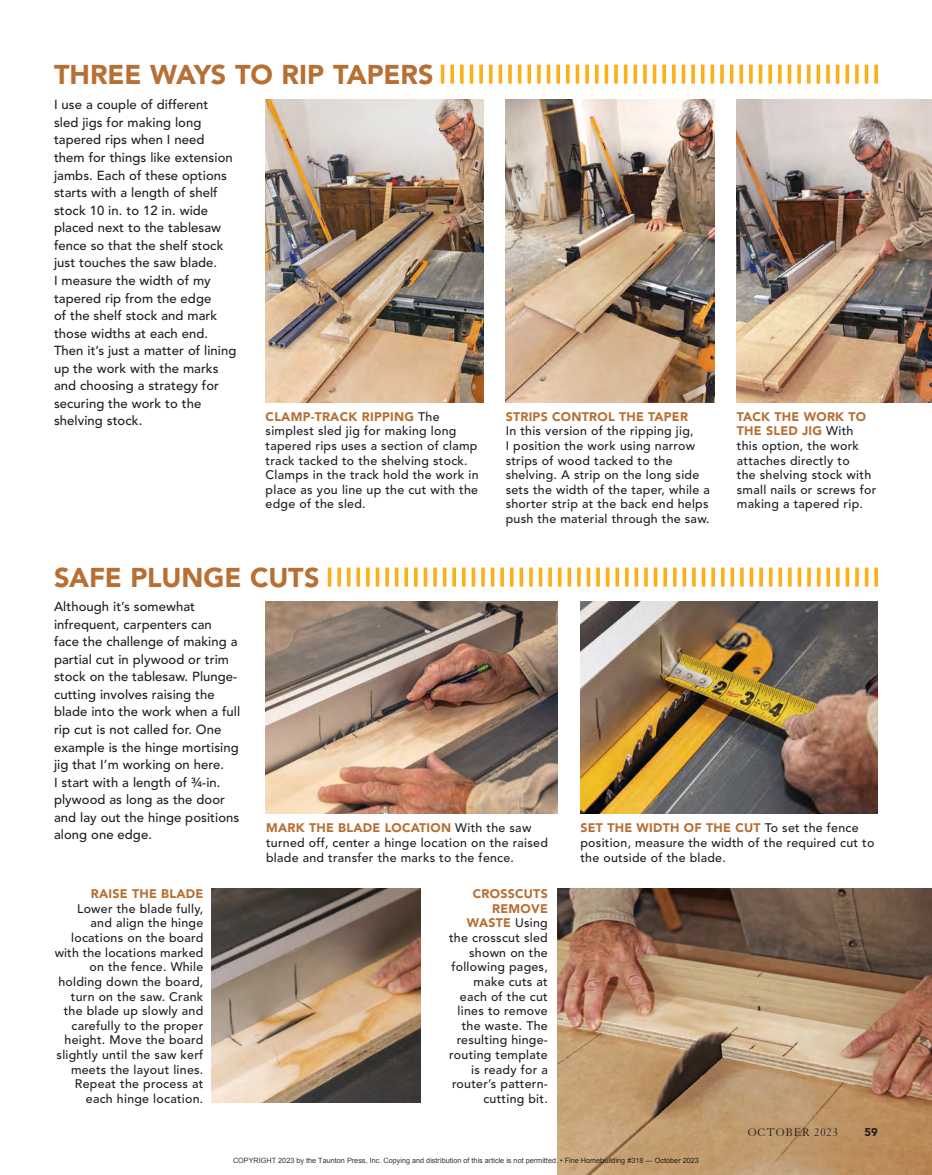
<style>
.page{position:relative;width:932px;height:1175px;background:#fff}
.page>*{position:absolute;margin:0;border:0;box-sizing:border-box;transform-origin:0 0}
.t1{font:900 27px "Avenir LT Std";color:#b76f33}
.t2{font:500 13.05px/17.5px "Avenir LT Std";letter-spacing:.005em;color:#221e1f}
.t3{font:500 12.3px/14.7px "Avenir LT Std";letter-spacing:.02em;color:#221e1f}
.t4{font:12px "Granjon LT Std";letter-spacing:.07em;color:#221e1f}
.t5{font:900 11.25px "Avenir LT Std";color:#221e1f}
.t6{font:7.2px "Arial";color:rgb(0 0 0/.8)}
.s1{font-weight:900;color:#b76f33}
</style>
<div class="page">
<img style="left:266px;top:601px;width:291px;height:212px">
<img style="left:580px;top:601px;width:297px;height:212px">
<img style="left:212px;top:888px;width:208px;height:214px">
<img style="left:557px;top:888px;width:375px;height:286px">
<hr style="left:441px;top:65px;width:3px;height:19px;background:#fcaf16">
<svg style="left:450px;top:65px;width:4px;height:19px"></svg>
<hr style="left:460px;top:65px;width:3px;height:19px;background:#fcaf16">
<svg style="left:469px;top:65px;width:4px;height:19px"></svg>
<svg style="left:479px;top:65px;width:4px;height:19px"></svg>
<hr style="left:489px;top:65px;width:3px;height:19px;background:#fcaf16">
<svg style="left:498px;top:65px;width:4px;height:19px"></svg>
<svg style="left:508px;top:65px;width:4px;height:19px"></svg>
<hr style="left:518px;top:65px;width:3px;height:19px;background:#fcaf16">
<svg style="left:527px;top:65px;width:4px;height:19px"></svg>
<hr style="left:537px;top:65px;width:3px;height:19px;background:#fcaf16">
<svg style="left:546px;top:65px;width:4px;height:19px"></svg>
<svg style="left:556px;top:65px;width:4px;height:19px"></svg>
<hr style="left:566px;top:65px;width:3px;height:19px;background:#fcaf16">
<svg style="left:575px;top:65px;width:4px;height:19px"></svg>
<svg style="left:585px;top:65px;width:4px;height:19px"></svg>
<hr style="left:595px;top:65px;width:3px;height:19px;background:#fcaf16">
<svg style="left:604px;top:65px;width:4px;height:19px"></svg>
<hr style="left:614px;top:65px;width:3px;height:19px;background:#fcaf16">
<hr style="left:624px;top:65px;width:3px;height:19px;background:#fcaf16">
<svg style="left:633px;top:65px;width:4px;height:19px"></svg>
<hr style="left:643px;top:65px;width:3px;height:19px;background:#fcaf16">
<svg style="left:652px;top:65px;width:4px;height:19px"></svg>
<svg style="left:662px;top:65px;width:4px;height:19px"></svg>
<hr style="left:672px;top:65px;width:3px;height:19px;background:#fcaf16">
<svg style="left:681px;top:65px;width:4px;height:19px"></svg>
<svg style="left:691px;top:65px;width:4px;height:19px"></svg>
<hr style="left:701px;top:65px;width:3px;height:19px;background:#fcaf16">
<svg style="left:710px;top:65px;width:4px;height:19px"></svg>
<hr style="left:720px;top:65px;width:3px;height:19px;background:#fcaf16">
<svg style="left:729px;top:65px;width:4px;height:19px"></svg>
<svg style="left:739px;top:65px;width:4px;height:19px"></svg>
<hr style="left:749px;top:65px;width:3px;height:19px;background:#fcaf16">
<svg style="left:758px;top:65px;width:4px;height:19px"></svg>
<svg style="left:768px;top:65px;width:4px;height:19px"></svg>
<hr style="left:778px;top:65px;width:3px;height:19px;background:#fcaf16">
<svg style="left:787px;top:65px;width:4px;height:19px"></svg>
<hr style="left:797px;top:65px;width:3px;height:19px;background:#fcaf16">
<hr style="left:807px;top:65px;width:3px;height:19px;background:#fcaf16">
<svg style="left:816px;top:65px;width:4px;height:19px"></svg>
<hr style="left:826px;top:65px;width:3px;height:19px;background:#fcaf16">
<svg style="left:835px;top:65px;width:4px;height:19px"></svg>
<svg style="left:845px;top:65px;width:4px;height:19px"></svg>
<hr style="left:855px;top:65px;width:3px;height:19px;background:#fcaf16">
<svg style="left:864px;top:65px;width:4px;height:19px"></svg>
<hr style="left:874px;top:65px;width:3px;height:19px;background:#fcaf16">
<hr style="left:328px;top:567px;width:3px;height:19px;background:#fcaf16">
<svg style="left:337px;top:567px;width:4px;height:19px"></svg>
<hr style="left:347px;top:567px;width:3px;height:19px;background:#fcaf16">
<svg style="left:356px;top:567px;width:4px;height:19px"></svg>
<svg style="left:366px;top:567px;width:4px;height:19px"></svg>
<hr style="left:376px;top:567px;width:3px;height:19px;background:#fcaf16">
<svg style="left:385px;top:567px;width:4px;height:19px"></svg>
<hr style="left:395px;top:567px;width:3px;height:19px;background:#fcaf16">
<svg style="left:404px;top:567px;width:4px;height:19px"></svg>
<hr style="left:414px;top:567px;width:3px;height:19px;background:#fcaf16">
<svg style="left:423px;top:567px;width:4px;height:19px"></svg>
<svg style="left:433px;top:567px;width:4px;height:19px"></svg>
<hr style="left:443px;top:567px;width:3px;height:19px;background:#fcaf16">
<svg style="left:452px;top:567px;width:4px;height:19px"></svg>
<hr style="left:462px;top:567px;width:3px;height:19px;background:#fcaf16">
<svg style="left:471px;top:567px;width:4px;height:19px"></svg>
<svg style="left:481px;top:567px;width:4px;height:19px"></svg>
<hr style="left:491px;top:567px;width:3px;height:19px;background:#fcaf16">
<svg style="left:500px;top:567px;width:4px;height:19px"></svg>
<hr style="left:510px;top:567px;width:3px;height:19px;background:#fcaf16">
<svg style="left:519px;top:567px;width:4px;height:19px"></svg>
<hr style="left:529px;top:567px;width:3px;height:19px;background:#fcaf16">
<svg style="left:538px;top:567px;width:4px;height:19px"></svg>
<svg style="left:548px;top:567px;width:4px;height:19px"></svg>
<hr style="left:558px;top:567px;width:3px;height:19px;background:#fcaf16">
<svg style="left:567px;top:567px;width:4px;height:19px"></svg>
<hr style="left:577px;top:567px;width:3px;height:19px;background:#fcaf16">
<svg style="left:586px;top:567px;width:4px;height:19px"></svg>
<svg style="left:596px;top:567px;width:4px;height:19px"></svg>
<hr style="left:606px;top:567px;width:3px;height:19px;background:#fcaf16">
<svg style="left:615px;top:567px;width:4px;height:19px"></svg>
<hr style="left:625px;top:567px;width:3px;height:19px;background:#fcaf16">
<svg style="left:634px;top:567px;width:4px;height:19px"></svg>
<hr style="left:644px;top:567px;width:3px;height:19px;background:#fcaf16">
<svg style="left:653px;top:567px;width:4px;height:19px"></svg>
<svg style="left:663px;top:567px;width:4px;height:19px"></svg>
<hr style="left:673px;top:567px;width:3px;height:19px;background:#fcaf16">
<svg style="left:682px;top:567px;width:4px;height:19px"></svg>
<hr style="left:692px;top:567px;width:3px;height:19px;background:#fcaf16">
<svg style="left:701px;top:567px;width:4px;height:19px"></svg>
<svg style="left:711px;top:567px;width:4px;height:19px"></svg>
<hr style="left:721px;top:567px;width:3px;height:19px;background:#fcaf16">
<svg style="left:730px;top:567px;width:4px;height:19px"></svg>
<hr style="left:740px;top:567px;width:3px;height:19px;background:#fcaf16">
<svg style="left:749px;top:567px;width:4px;height:19px"></svg>
<hr style="left:759px;top:567px;width:3px;height:19px;background:#fcaf16">
<hr style="left:769px;top:567px;width:3px;height:19px;background:#fcaf16">
<svg style="left:778px;top:567px;width:4px;height:19px"></svg>
<hr style="left:788px;top:567px;width:3px;height:19px;background:#fcaf16">
<svg style="left:797px;top:567px;width:4px;height:19px"></svg>
<hr style="left:807px;top:567px;width:3px;height:19px;background:#fcaf16">
<svg style="left:816px;top:567px;width:4px;height:19px"></svg>
<svg style="left:826px;top:567px;width:4px;height:19px"></svg>
<hr style="left:836px;top:567px;width:3px;height:19px;background:#fcaf16">
<svg style="left:845px;top:567px;width:4px;height:19px"></svg>
<hr style="left:855px;top:567px;width:3px;height:19px;background:#fcaf16">
<svg style="left:864px;top:567px;width:4px;height:19px"></svg>
<hr style="left:874px;top:567px;width:3px;height:19px;background:#fcaf16">
<img style="left:266px;top:99px;width:217px;height:303px">
<img style="left:505px;top:99px;width:209px;height:303px">
<img style="left:736px;top:99px;width:196px;height:303px">
<p class="t1" style="left:54px;top:58px;width:381px">THREE WAYS TO RIP TAPERS</p>
<p class="t2" style="left:54px;top:96px;width:184px">I use a couple of different<br>sled jigs for making long tapered rips when I need them for things like extension jambs. Each of these options starts with a length of shelf stock 10 in. to 12 in. wide placed next to the tablesaw fence so that the shelf stock just touches the saw blade.<br>I measure the width of my tapered rip from the edge<br>of the shelf stock and mark those widths at each end.<br>Then it’s just a matter of lining up the work with the marks and choosing a strategy for securing the work to the shelving stock.</p>
<p class="t3" style="left:266px;top:409px;width:214px"><span class="s1">CLAMP-TRACK RIPPING</span> The simplest sled jig for making long tapered rips uses a section of clamp track tacked to the shelving stock.<br>Clamps in the track hold the work in place as you line up the cut with the edge of the sled.</p>
<p class="t3" style="left:505px;top:409px;width:206px"><span class="s1">STRIPS CONTROL THE TAPER<br></span>In this version of the ripping jig,<br>I position the work using narrow strips of wood tacked to the shelving. A strip on the long side sets the width of the taper, while a shorter strip at the back end helps push the material through the saw.</p>
<p class="t1" style="left:54px;top:561px;width:267px">SAFE PLUNGE CUTS</p>
<p class="t3" style="left:736px;top:409px;width:141px"><span class="s1">TACK THE WORK TO<br>THE SLED JIG</span> With this option, the work attaches directly to<br>the shelving stock with small nails or screws for making a tapered rip.</p>
<p class="t2" style="left:54px;top:598px;width:188px">Although it’s somewhat infrequent, carpenters can<br>face the challenge of making a partial cut in plywood or trim stock on the tablesaw. Plunge&shy;cutting involves raising the blade into the work when a full rip cut is not called for. One example is the hinge mortising jig that I’m working on here.<br>I start with a length of ¾-in. plywood as long as the door and lay out the hinge positions along one edge.</p>
<p class="t3" style="left:55px;top:886px;width:150px;text-align:right"><span class="s1">RAISE THE BLADE<br></span>Lower the blade fully, and align the hinge locations on the board with the locations marked on the fence. While holding down the board, turn on the saw. Crank the blade up slowly and carefully to the proper height. Move the board slightly until the saw kerf meets the layout lines.<br>Repeat the process at each hinge location.</p>
<p class="t3" style="left:266px;top:821px;width:283px"><span class="s1">MARK THE BLADE LOCATION</span> With the saw turned off, center a hinge location on the raised blade and transfer the marks to the fence.</p>
<p class="t3" style="left:580px;top:821px;width:295px"><span class="s1">SET THE WIDTH OF THE CUT</span> To set the fence position, measure the width of the required cut to the outside of the blade.</p>
<p class="t3" style="left:449px;top:886px;width:100px;text-align:right"><span class="s1">CROSSCUTS<br>REMOVE<br>WASTE</span> Using the crosscut sled shown on the following pages, make cuts at each of the cut lines to remove the waste. The resulting hinge&shy;routing template is ready for a router’s pattern&shy;cutting bit.</p>
<p class="t4" style="left:748px;top:1126px;width:92px">OCTOBER 2023</p>
<p class="t5" style="left:864px;top:1125px;width:15px">59</p>
<p class="t6" style="left:233px;top:1155px;width:467px">COPYRIGHT 2023 by the Taunton Press, Inc. Copying and distribution of this article is not permitted. • Fine Homebuilding #318 — October 2023</p>
</div>
